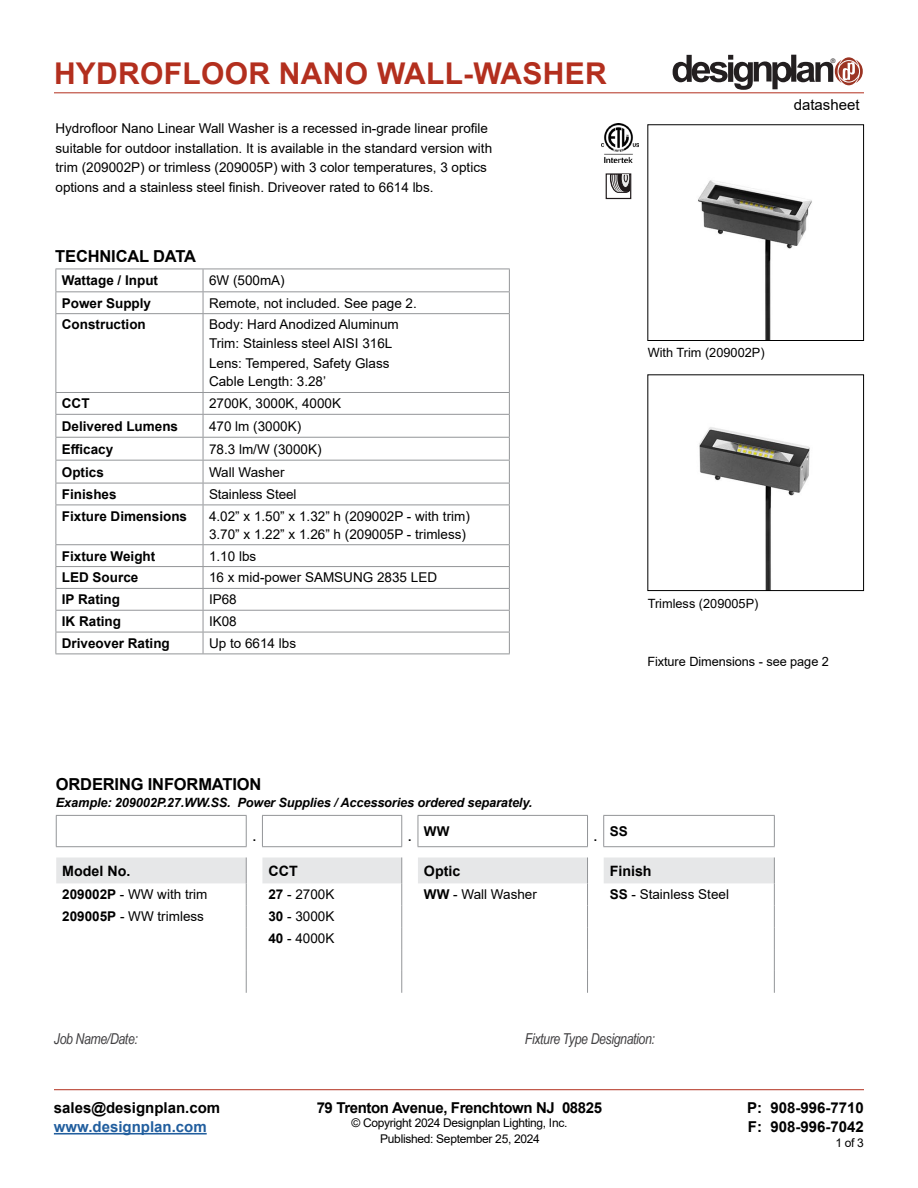
<style>
.page{position:relative;width:918px;height:1188px;background:#fff}
.page>*{position:absolute;margin:0;border:0;box-sizing:border-box;transform-origin:0 0}
.t1{font:700 30px "Arial";letter-spacing:.01em;color:#b32f1e}
.t2{font:700 16.5px "Arial";letter-spacing:-.01em;color:#000}
.t3{font:700 15px/19.5px "Arial";color:#000}
.t4{font:italic 15px "Arial Narrow";letter-spacing:-.025em;color:#414042}
.t5{font:700 15px "Arial";letter-spacing:-.025em;color:#000}
.t6{font:700 15px "Arial";color:#215e9e}
.t7{font:15px "Arial";color:#000}
.t8{font:700 14.25px "Arial";color:#000}
.t9{font:13.5px/19px "Arial";color:#000}
.t10{font:700 13.5px "Arial";color:#000}
.t11{font:italic 700 12.75px "Arial";letter-spacing:-.01em;color:#000}
.t12{font:12.75px "Arial";color:#000}
.t13{font:12px "Arial";letter-spacing:-.025em;color:#000}
.t14{font:700 12px "Arial";color:#000}
.t15{font:6.3px "Helvetica";color:#231f20}
.s1{font-weight:700}
</style>
<div class="page">
<hr style="left:54px;top:93px;width:810px;height:1px;background:#b32f1e">
<hr style="left:54px;top:1089px;width:810px;height:1px;background:#b32f1e">
<hr style="left:54px;top:1133px;width:153px;height:2px;background:#215e9e">
<svg style="left:673px;top:55px;width:190px;height:35px"></svg>
<img style="left:602px;top:124px;width:36px;height:38px">
<hr style="left:56px;top:313px;width:147px;height:1px;background:#939598">
<hr style="left:203px;top:313px;width:307px;height:1px;background:#939598">
<hr style="left:56px;top:314px;width:1px;height:78px;background:#939598">
<hr style="left:56px;top:544px;width:147px;height:1px;background:#939598">
<hr style="left:203px;top:544px;width:307px;height:1px;background:#939598">
<hr style="left:56px;top:566px;width:147px;height:1px;background:#939598">
<hr style="left:203px;top:566px;width:307px;height:1px;background:#939598">
<hr style="left:56px;top:588px;width:147px;height:1px;background:#939598">
<hr style="left:203px;top:588px;width:307px;height:1px;background:#939598">
<hr style="left:56px;top:610px;width:147px;height:1px;background:#939598">
<hr style="left:203px;top:610px;width:307px;height:1px;background:#939598">
<hr style="left:56px;top:632px;width:147px;height:1px;background:#939598">
<hr style="left:203px;top:632px;width:307px;height:1px;background:#939598">
<hr style="left:56px;top:654px;width:147px;height:1px;background:#939598">
<hr style="left:203px;top:654px;width:307px;height:1px;background:#939598">
<hr style="left:56px;top:269px;width:147px;height:1px;background:#939598">
<svg style="left:56px;top:269px;width:1px;height:44px"></svg>
<hr style="left:203px;top:269px;width:307px;height:1px;background:#939598">
<hr style="left:56px;top:291px;width:147px;height:1px;background:#939598">
<hr style="left:203px;top:291px;width:307px;height:1px;background:#939598">
<hr style="left:56px;top:392px;width:147px;height:1px;background:#939598">
<hr style="left:203px;top:392px;width:307px;height:1px;background:#939598">
<hr style="left:56px;top:505px;width:1px;height:39px;background:#939598">
<svg style="left:56px;top:545px;width:1px;height:109px"></svg>
<hr style="left:56px;top:414px;width:147px;height:1px;background:#939598">
<hr style="left:203px;top:414px;width:307px;height:1px;background:#939598">
<hr style="left:56px;top:437px;width:147px;height:1px;background:#939598">
<hr style="left:203px;top:437px;width:307px;height:1px;background:#939598">
<hr style="left:56px;top:460px;width:147px;height:1px;background:#939598">
<hr style="left:203px;top:460px;width:307px;height:1px;background:#939598">
<hr style="left:56px;top:483px;width:147px;height:1px;background:#939598">
<svg style="left:56px;top:393px;width:1px;height:112px"></svg>
<hr style="left:203px;top:483px;width:307px;height:1px;background:#939598">
<hr style="left:56px;top:505px;width:147px;height:1px;background:#939598">
<hr style="left:203px;top:505px;width:307px;height:1px;background:#939598">
<svg style="left:203px;top:269px;width:1px;height:44px"></svg>
<svg style="left:509px;top:269px;width:1px;height:44px"></svg>
<hr style="left:203px;top:314px;width:1px;height:78px;background:#939598">
<hr style="left:509px;top:314px;width:1px;height:78px;background:#939598">
<svg style="left:203px;top:393px;width:1px;height:112px"></svg>
<svg style="left:509px;top:393px;width:1px;height:112px"></svg>
<hr style="left:203px;top:505px;width:1px;height:39px;background:#939598">
<hr style="left:509px;top:505px;width:1px;height:39px;background:#939598">
<svg style="left:203px;top:545px;width:1px;height:109px"></svg>
<svg style="left:509px;top:545px;width:1px;height:109px"></svg>
<hr style="left:56px;top:815px;width:191px;height:1px;background:#939598">
<hr style="left:56px;top:816px;width:1px;height:30px;background:#939598">
<hr style="left:246px;top:816px;width:1px;height:30px;background:#939598">
<hr style="left:262px;top:815px;width:140px;height:1px;background:#939598">
<hr style="left:262px;top:816px;width:1px;height:30px;background:#939598">
<hr style="left:401px;top:816px;width:1px;height:30px;background:#939598">
<hr style="left:418px;top:815px;width:170px;height:1px;background:#939598">
<hr style="left:418px;top:816px;width:1px;height:30px;background:#939598">
<hr style="left:587px;top:816px;width:1px;height:30px;background:#939598">
<hr style="left:603px;top:815px;width:172px;height:1px;background:#939598">
<hr style="left:603px;top:816px;width:1px;height:30px;background:#939598">
<hr style="left:774px;top:816px;width:1px;height:30px;background:#939598">
<hr style="left:56px;top:846px;width:191px;height:1px;background:#939598">
<hr style="left:262px;top:846px;width:140px;height:1px;background:#939598">
<hr style="left:418px;top:846px;width:170px;height:1px;background:#939598">
<hr style="left:603px;top:846px;width:172px;height:1px;background:#939598">
<svg style="left:56px;top:858px;width:719px;height:135px"></svg>
<img style="left:698px;top:180px;width:114px;height:159px">
<div style="left:648px;top:125px;width:216px;height:216px;border:1px solid #000"></div>
<img style="left:699px;top:427px;width:111px;height:162px">
<div style="left:648px;top:375px;width:216px;height:216px;border:1px solid #000"></div>
<div style="left:606px;top:173px;width:25px;height:26px;border:1px solid #1f191a"></div>
<svg style="left:610px;top:175px;width:20px;height:18px"></svg>
<h1 class="t1" style="left:54px;top:53px;width:554px">HYDROFLOOR NANO WALL-WASHER</h1>
<p class="t9" style="left:56px;top:119px;width:438px;line-height:19.5px">Hydrofloor Nano Linear Wall Washer is a recessed in-grade linear profile suitable for outdoor installation. It is available in the standard version with trim (209002P) or trimless (209005P) with 3 color temperatures, 3 optics options and a stainless steel finish. Driveover rated to 6614 lbs.</p>
<p class="t2" style="left:55px;top:244px;width:142px">TECHNICAL DATA</p>
<p class="t10" style="left:62px;top:271px;width:98px">Wattage / Input</p>
<p class="t9" style="left:209px;top:271px;width:77px">6W (500mA)</p>
<p class="t10" style="left:62px;top:293px;width:91px">Power Supply</p>
<p class="t9" style="left:209px;top:293px;width:209px">Remote, not included. See page 2.</p>
<p class="t10" style="left:62px;top:315px;width:85px">Construction</p>
<p class="t9" style="left:209px;top:315px;width:191px">Body: Hard Anodized Aluminum<br>Trim: Stainless steel AISI 316L<br>Lens: Tempered, Safety Glass<br>Cable Length: 3.28’</p>
<p class="t10" style="left:62px;top:394px;width:29px">CCT</p>
<p class="t9" style="left:209px;top:394px;width:134px">2700K, 3000K, 4000K</p>
<p class="t10" style="left:62px;top:416px;width:118px">Delivered Lumens</p>
<p class="t9" style="left:209px;top:416px;width:94px">470 lm (3000K)</p>
<p class="t10" style="left:62px;top:439px;width:53px">Efficacy</p>
<p class="t9" style="left:209px;top:439px;width:114px">78.3 lm/W (3000K)</p>
<p class="t10" style="left:62px;top:462px;width:44px">Optics</p>
<p class="t9" style="left:209px;top:462px;width:77px">Wall Washer</p>
<p class="t10" style="left:62px;top:485px;width:56px">Finishes</p>
<p class="t9" style="left:209px;top:485px;width:89px">Stainless Steel</p>
<p class="t10" style="left:62px;top:506px;width:127px">Fixture Dimensions</p>
<p class="t9" style="left:209px;top:507px;width:262px;line-height:18px">4.02” x 1.50” x 1.32” h (209002P - with trim)<br>3.70” x 1.22” x 1.26” h (209005P - trimless)</p>
<p class="t10" style="left:62px;top:546px;width:95px">Fixture Weight</p>
<p class="t9" style="left:209px;top:546px;width:49px">1.10 lbs</p>
<p class="t10" style="left:62px;top:568px;width:78px">LED Source</p>
<p class="t9" style="left:209px;top:568px;width:230px">16 x mid-power SAMSUNG 2835 LED</p>
<p class="t10" style="left:62px;top:590px;width:60px">IP Rating</p>
<p class="t9" style="left:209px;top:590px;width:29px">IP68</p>
<p class="t10" style="left:62px;top:612px;width:61px">IK Rating</p>
<p class="t9" style="left:209px;top:612px;width:29px">IK08</p>
<p class="t10" style="left:62px;top:634px;width:110px">Driveover Rating</p>
<p class="t9" style="left:209px;top:634px;width:89px">Up to 6614 lbs</p>
<p class="t15" style="left:831px;top:57px;width:6px">®</p>
<p class="t7" style="left:794px;top:95px;width:67px">datasheet</p>
<p class="t12" style="left:648px;top:344px;width:118px">With Trim (209002P)</p>
<p class="t12" style="left:648px;top:595px;width:112px">Trimless (209005P)</p>
<p class="t12" style="left:647px;top:653px;width:183px">Fixture Dimensions - see page 2</p>
<p class="t2" style="left:56px;top:773px;width:207px">ORDERING INFORMATION</p>
<p class="t11" style="left:56px;top:794px;width:478px">Example: 209002P.27.WW.SS. Power Supplies / Accessories ordered separately.</p>
<p class="t14" style="left:253px;top:828px;width:5px">.</p>
<p class="t10" style="left:408px;top:822px;width:43px"><sub>.</sub> WW</p>
<p class="t10" style="left:594px;top:822px;width:35px"><sub>.</sub> SS</p>
<p class="t8" style="left:62px;top:861px;width:70px">Model No.</p>
<p class="t8" style="left:268px;top:861px;width:31px">CCT</p>
<p class="t8" style="left:424px;top:861px;width:38px">Optic</p>
<p class="t8" style="left:610px;top:861px;width:43px">Finish</p>
<p class="t9" style="left:62px;top:885px;width:147px"><span class="s1">209002P</span> - WW with trim</p>
<p class="t9" style="left:268px;top:885px;width:68px"><span class="s1">27</span> - 2700K</p>
<p class="t9" style="left:424px;top:885px;width:114px"><span class="s1">WW</span> - Wall Washer</p>
<p class="t9" style="left:610px;top:885px;width:121px"><span class="s1">SS</span> - Stainless Steel</p>
<p class="t9" style="left:62px;top:907px;width:143px"><span class="s1">209005P</span> - WW trimless</p>
<p class="t9" style="left:268px;top:905px;width:68px;line-height:21.9px"><span class="s1">30</span> - 3000K<br><span class="s1">40</span> - 4000K</p>
<p class="t4" style="left:54px;top:1028px;width:85px">Job Name/Date:</p>
<p class="t4" style="left:525px;top:1029px;width:132px">Fixture Type Designation:</p>
<p class="t3" style="left:54px;top:1098px;width:168px">sales@designplan.com</p>
<p class="t6" style="left:54px;top:1116px;width:154px">www.designplan.com</p>
<p class="t5" style="left:317px;top:1097px;width:287px">79 Trenton Avenue, Frenchtown NJ 08825</p>
<p class="t13" style="left:351px;top:1115px;width:217px">© Copyright 2024 Designplan Lighting, Inc.</p>
<p class="t3" style="left:747px;top:1098px;width:118px">P: 908-996-7710<br>F: 908-996-7042</p>
<p class="t13" style="left:380px;top:1130px;width:161px">Published: September 25, 2024</p>
<p class="t13" style="left:835px;top:1135px;width:30px">1 of 3</p>
</div>
